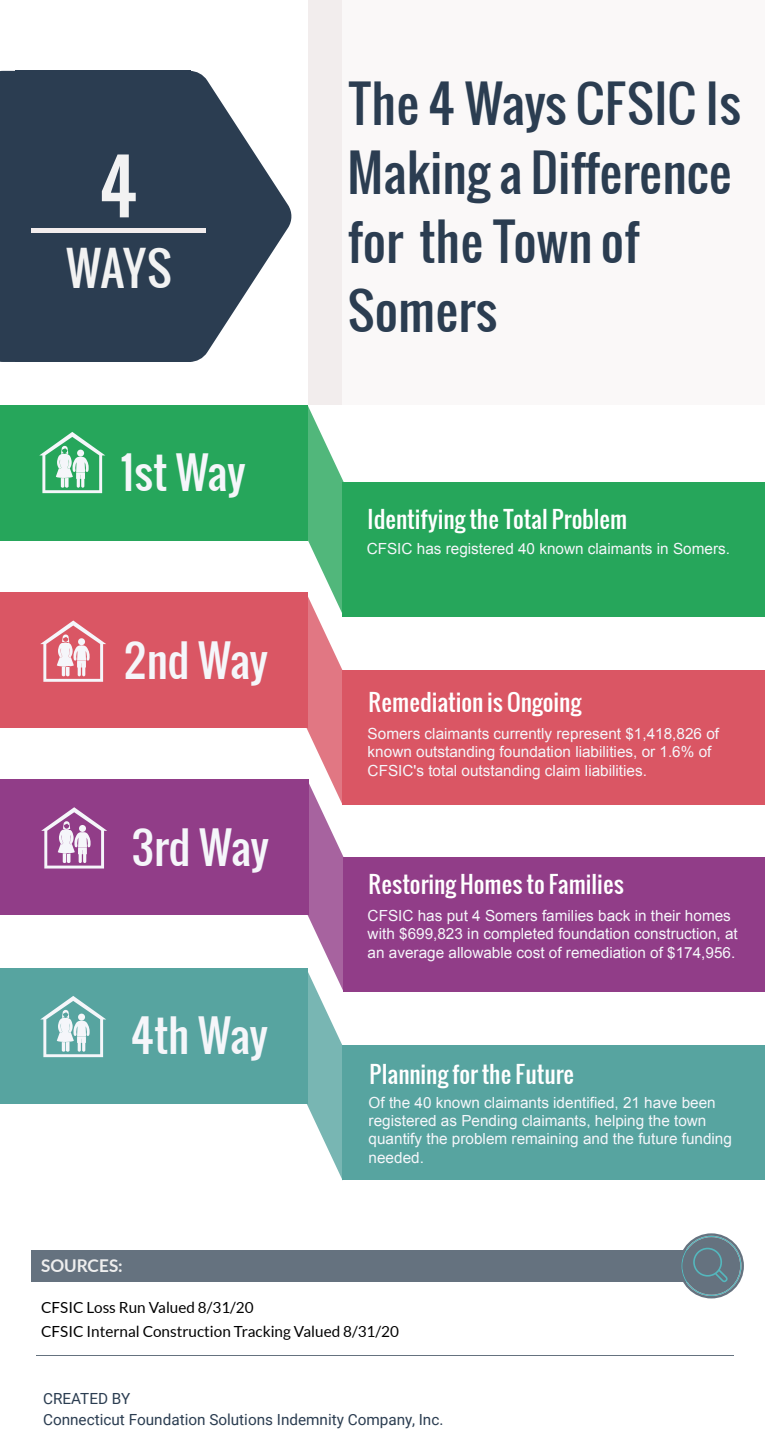
<style>
.page{position:relative;width:765px;height:1454px;background:#fff}
.page>*{position:absolute;margin:0;border:0;box-sizing:border-box;transform-origin:0 0}
.t1{font:71.75px "Oswald";color:#f2f2f2}
.t2{font:49.75px/68.9px "Oswald";color:#2b3d51}
.t3{font:46px "Oswald";color:#f2f2f2}
.t4{font:43.12px "Oswald";letter-spacing:-.015em;color:#f5f6fa}
.t5{font:23px "Oswald";color:#fff}
.t6{font:700 17.25px "Lato";color:#eee}
.t7{font:15.38px/18.2px "Arial";color:#f5f6fa}
.t8{font:15.38px/23.9px "Lato";color:#000}
.t9{font:15.38px/21.1px "Roboto";color:#2b3d51}
</style>
<div class="page">
<div style="left:315px;top:0;width:450px;height:405px;background:#faf8f8"></div>
<div style="left:15px;top:71px;width:175px;height:291px;background:#2b3d51"></div>
<svg style="left:190px;top:71px;width:102px;height:291px"></svg>
<div style="left:0;top:71px;width:15px;height:291px;background:#2b3d51"></div>
<div style="left:308px;top:0;width:34px;height:405px;background:#f2eded"></div>
<div style="left:31px;top:228px;width:175px;height:5px;background:#f2eded"></div>
<div style="left:0;top:405px;width:307px;height:135px;background:#26a65b"></div>
<div style="left:343px;top:483px;width:422px;height:134px;background:#26a65b"></div>
<div style="left:0;top:593px;width:307px;height:135px;background:#da5664"></div>
<div style="left:343px;top:670px;width:422px;height:134px;background:#da5664"></div>
<div style="left:0;top:968px;width:307px;height:135px;background:#57a4a0"></div>
<div style="left:343px;top:1046px;width:422px;height:134px;background:#57a4a0"></div>
<svg style="left:39px;top:432px;width:66px;height:61px"></svg>
<svg style="left:40px;top:620px;width:66px;height:62px"></svg>
<svg style="left:40px;top:996px;width:66px;height:61px"></svg>
<svg style="left:306px;top:405px;width:38px;height:776px"></svg>
<div style="left:0;top:779px;width:308px;height:135px;background:#913d88"></div>
<div style="left:344px;top:857px;width:421px;height:134px;background:#913d88"></div>
<svg style="left:41px;top:807px;width:66px;height:61px"></svg>
<div style="left:32px;top:1250px;width:664px;height:32px;background:#65727f"></div>
<svg style="left:681px;top:1233px;width:63px;height:65px"></svg>
<hr style="left:36px;top:1355px;width:36px;height:1px;background:#65727f">
<hr style="left:72px;top:1355px;width:35px;height:1px;background:#65727f">
<hr style="left:107px;top:1355px;width:36px;height:1px;background:#65727f">
<hr style="left:143px;top:1355px;width:35px;height:1px;background:#65727f">
<hr style="left:178px;top:1355px;width:36px;height:1px;background:#65727f">
<hr style="left:214px;top:1355px;width:35px;height:1px;background:#65727f">
<hr style="left:249px;top:1355px;width:36px;height:1px;background:#65727f">
<hr style="left:285px;top:1355px;width:35px;height:1px;background:#65727f">
<hr style="left:320px;top:1355px;width:36px;height:1px;background:#65727f">
<hr style="left:356px;top:1355px;width:35px;height:1px;background:#65727f">
<hr style="left:391px;top:1355px;width:36px;height:1px;background:#65727f">
<hr style="left:427px;top:1355px;width:35px;height:1px;background:#65727f">
<hr style="left:462px;top:1355px;width:36px;height:1px;background:#65727f">
<hr style="left:498px;top:1355px;width:35px;height:1px;background:#65727f">
<hr style="left:533px;top:1355px;width:35px;height:1px;background:#65727f">
<hr style="left:568px;top:1355px;width:36px;height:1px;background:#65727f">
<hr style="left:604px;top:1355px;width:35px;height:1px;background:#65727f">
<hr style="left:639px;top:1355px;width:36px;height:1px;background:#65727f">
<hr style="left:675px;top:1355px;width:35px;height:1px;background:#65727f">
<svg style="left:710px;top:1355px;width:23px;height:1px"></svg>
<h1 class="t1" style="left:98px;top:132px;width:41px">4</h1>
<h3 class="t3" style="left:65px;top:233px;width:108px">WAYS</h3>
<h3 class="t4" style="left:121px;top:440px;width:126px">1st Way</h3>
<h3 class="t4" style="left:124px;top:627px;width:146px">2nd Way</h3>
<h3 class="t4" style="left:131px;top:814px;width:139px">3rd Way</h3>
<h3 class="t4" style="left:131px;top:1003px;width:139px">4th Way</h3>
<h2 class="t2" style="left:347px;top:69px;width:395px">The 4 Ways CFSIC Is<br>Making a Difference for the Town of<br>Somers</h2>
<h3 class="t5" style="left:368px;top:501px;width:261px">Identifying the Total Problem</h3>
<p class="t7" style="left:367px;top:540px;width:365px">CFSIC has registered 40 known claimants in Somers.</p>
<h3 class="t5" style="left:369px;top:685px;width:214px">Remediation is Ongoing</h3>
<p class="t7" style="left:368px;top:725px;width:353px">Somers claimants currently represent $1,418,826 of known outstanding foundation liabilities, or 1.6% of<br>CFSIC's total outstanding claim liabilities.</p>
<h3 class="t5" style="left:369px;top:867px;width:257px">Restoring Homes to Families</h3>
<p class="t7" style="left:368px;top:907px;width:372px">CFSIC has put 4 Somers families back in their homes with $699,823 in completed foundation construction, at an average allowable cost of remediation of $174,956.</p>
<h3 class="t5" style="left:370px;top:1056px;width:206px">Planning for the Future</h3>
<p class="t7" style="left:369px;top:1093px;width:365px">Of the 40 known claimants identified, 21 have been registered as Pending claimants, helping the town quantify the problem remaining and the future funding needed.</p>
<p class="t6" style="left:41px;top:1255px;width:83px">SOURCES:</p>
<p class="t8" style="left:41px;top:1295px;width:359px">CFSIC Loss Run Valued 8/31/20<br>CFSIC Internal Construction Tracking Valued 8/31/20</p>
<p class="t9" style="left:43px;top:1388px;width:402px">CREATED BY<br>Connecticut Foundation Solutions Indemnity Company, Inc.</p>
</div>
